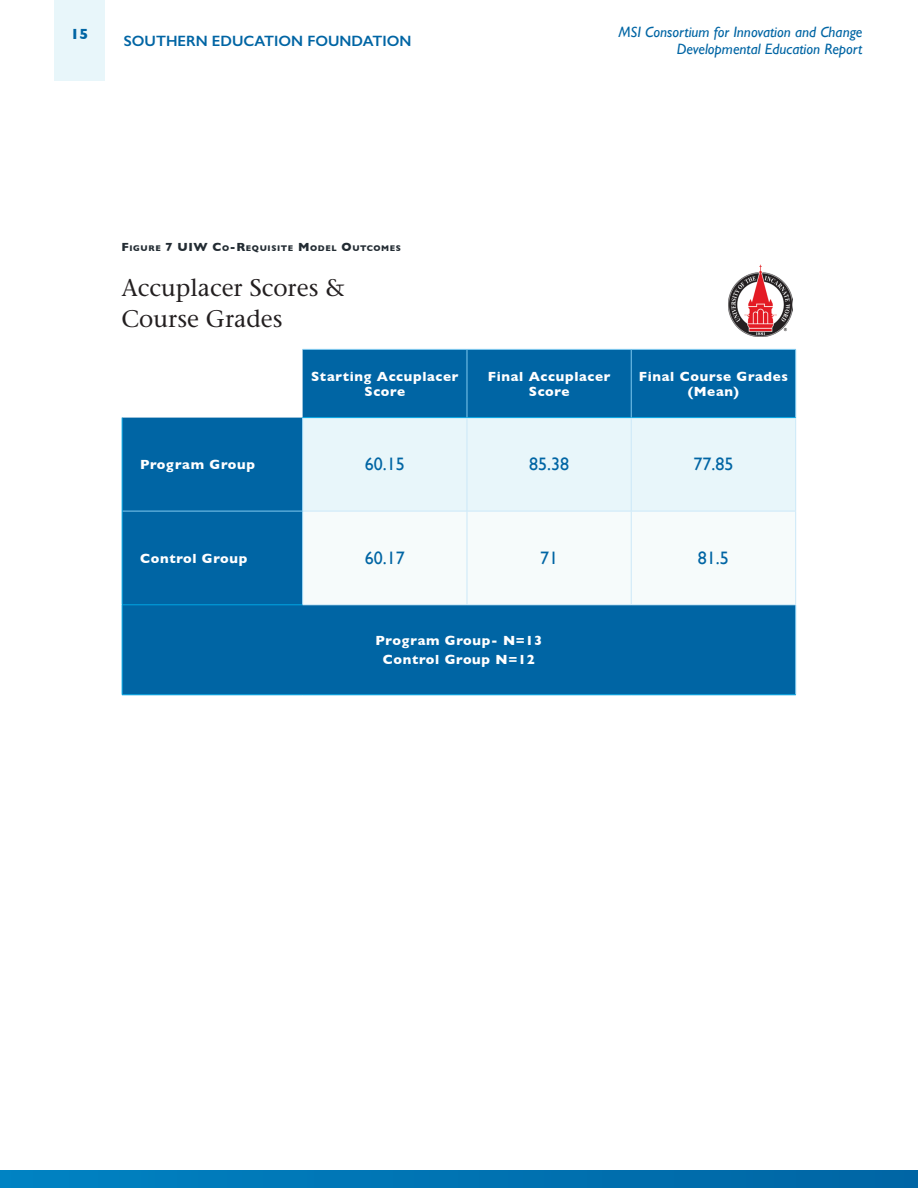
<style>
.page{position:relative;width:918px;height:1188px;background:#fff}
.page>*{position:absolute;margin:0;border:0;box-sizing:border-box;transform-origin:0 0}
.Header_3{font:500 24px/31.5px "Stone Serif Std";color:#231f20}
.Table_Text_Big{font:18px "Gill Sans";color:#0065a4}
.t1{font:italic 15px/16.5px "Gill Sans";color:#0065a4;text-align:right}
.t2{font:600 15px "Gill Sans";color:#0065a4}
.t3{font:700 15px "Gill Sans";color:#0065a4}
.Table_Heading{font:700 13.5px/15px "Gill Sans";letter-spacing:.05em;color:#fff;text-align:center}
.Smallest_Caption{font:700 8.4px "Gill Sans";letter-spacing:.07em;color:#232c33}
.s1{font-size:12px}
</style>
<div class="page">
<div style="left:54px;top:0;width:51px;height:81px;background:#e8f6fa"></div>
<div style="left:0;top:1170px;width:918px;height:18px;background:linear-gradient(to right,#0082c2,#0065a3)"></div>
<div style="left:303px;top:350px;width:492px;height:67px;background:#0065a4"></div>
<div style="left:123px;top:418px;width:672px;height:277px;background:#0065a4"></div>
<div style="left:303px;top:418px;width:492px;height:93px;background:#e8f6fa"></div>
<div style="left:303px;top:512px;width:492px;height:92px;background:#f6fbfb"></div>
<hr style="left:303px;top:349px;width:164px;height:1px;background:#80caf0">
<hr style="left:467px;top:349px;width:164px;height:1px;background:#80caf0">
<hr style="left:467px;top:350px;width:1px;height:67px;background:#80caf0">
<hr style="left:631px;top:349px;width:165px;height:1px;background:#80caf0">
<hr style="left:631px;top:350px;width:1px;height:67px;background:#80caf0">
<hr style="left:795px;top:350px;width:1px;height:67px;background:#80caf0">
<hr style="left:302px;top:417px;width:165px;height:1px;background:#00a5e3">
<hr style="left:467px;top:417px;width:164px;height:1px;background:#00a5e3">
<hr style="left:631px;top:417px;width:165px;height:1px;background:#00a5e3">
<hr style="left:467px;top:418px;width:1px;height:93px;background:#cbe8f8">
<hr style="left:303px;top:511px;width:164px;height:1px;background:#cbe8f8">
<hr style="left:467px;top:511px;width:164px;height:1px;background:#cbe8f8">
<hr style="left:467px;top:511px;width:1px;height:93px;background:#cbe8f8">
<hr style="left:631px;top:511px;width:165px;height:1px;background:#cbe8f8">
<hr style="left:302px;top:418px;width:1px;height:93px;background:#9bd4f3">
<hr style="left:302px;top:511px;width:1px;height:93px;background:#9bd4f3">
<hr style="left:631px;top:418px;width:1px;height:93px;background:#cbe8f8">
<hr style="left:795px;top:418px;width:1px;height:93px;background:#cbe8f8">
<hr style="left:631px;top:511px;width:1px;height:93px;background:#cbe8f8">
<hr style="left:795px;top:511px;width:1px;height:93px;background:#cbe8f8">
<hr style="left:122px;top:511px;width:180px;height:1px;background:#80caf0">
<hr style="left:795px;top:605px;width:1px;height:90px;background:#80caf0">
<hr style="left:122px;top:605px;width:181px;height:1px;background:#00a5e3">
<hr style="left:122px;top:605px;width:1px;height:90px;background:#00a5e3">
<hr style="left:122px;top:695px;width:181px;height:1px;background:#00a5e3">
<hr style="left:303px;top:695px;width:164px;height:1px;background:#00a5e3">
<hr style="left:467px;top:695px;width:164px;height:1px;background:#00a5e3">
<hr style="left:631px;top:695px;width:165px;height:1px;background:#00a5e3">
<hr style="left:303px;top:604px;width:164px;height:1px;background:#cbe8f8">
<hr style="left:467px;top:604px;width:164px;height:1px;background:#cbe8f8">
<hr style="left:631px;top:604px;width:165px;height:1px;background:#cbe8f8">
<hr style="left:122px;top:418px;width:1px;height:93px;background:#00a5e3">
<hr style="left:122px;top:511px;width:1px;height:94px;background:#00a5e3">
<img style="left:729px;top:264px;width:63px;height:72px">
<p class="t3" style="left:71px;top:22px;width:19px">15</p>
<p class="t2" style="left:124px;top:32px;width:289px">SOUTHERN EDUCATION FOUNDATION</p>
<p class="t1" style="left:618px;top:24px;width:246px">MSI Consortium for Innovation and Change<br>Developmental Education Report</p>
<p class="Smallest_Caption" style="left:122px;top:241px;width:281px"><span class="s1">F</span>IGURE <span class="s1">7 UIW C</span>O<span class="s1">-R</span>EQUISITE <span class="s1">M</span> ODEL <span class="s1">O</span>UTCOMES</p>
<p class="Header_3" style="left:122px;top:272px;width:225px">Accuplacer Scores &amp;<br>Course Grades</p>
<p class="Table_Heading" style="left:311px;top:368px;width:149px">Starting Accuplacer<br>Score</p>
<p class="Table_Heading" style="left:488px;top:368px;width:124px">Final Accuplacer<br>Score</p>
<p class="Table_Heading" style="left:639px;top:368px;width:151px">Final Course Grades (Mean)</p>
<p class="Table_Heading" style="left:140px;top:457px;width:116px">Program Group</p>
<p class="Table_Text_Big" style="left:365px;top:454px;width:41px">60.15</p>
<p class="Table_Text_Big" style="left:529px;top:454px;width:41px">85.38</p>
<p class="Table_Text_Big" style="left:693px;top:454px;width:41px">77.85</p>
<p class="Table_Heading" style="left:140px;top:550px;width:109px">Control Group</p>
<p class="Table_Text_Big" style="left:365px;top:547px;width:41px">60.17</p>
<p class="Table_Text_Big" style="left:540px;top:547px;width:19px">71</p>
<p class="Table_Text_Big" style="left:698px;top:547px;width:32px">81.5</p>
<p class="Table_Heading" style="left:375px;top:632px;width:168px">Program Group- N=13</p>
<p class="Table_Heading" style="left:383px;top:652px;width:153px">Control Group N=12</p>
</div>
